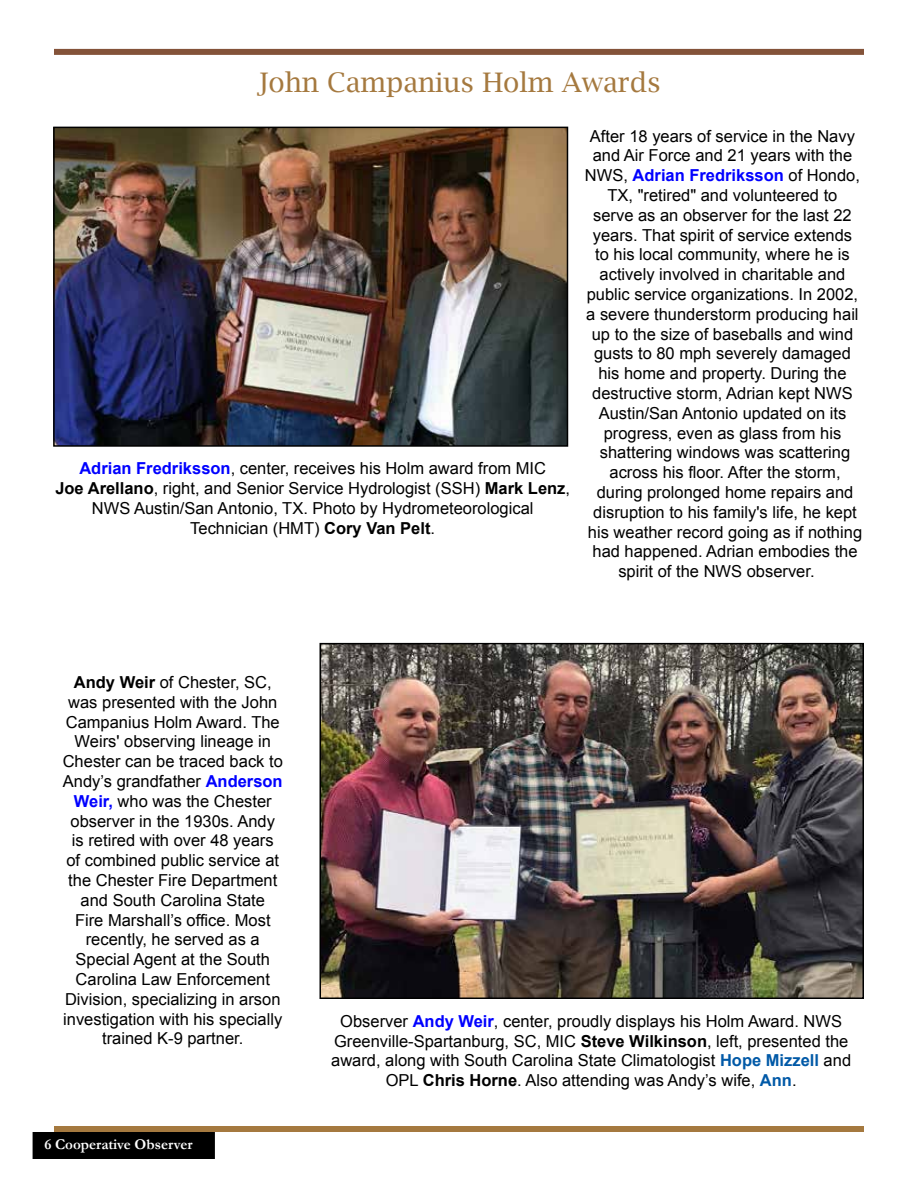
<style>
.page{position:relative;width:918px;height:1188px;background:#fff}
.page>*{position:absolute;margin:0;border:0;box-sizing:border-box;transform-origin:0 0}
.t1{font:27px "Lucida Bright";color:#a5793f}
.t2{font:16.5px/19.8px "Arial";color:#000;text-align:center}
.t3{font:700 16.5px "Arial";color:#00f}
.t4{font:700 15px "Garamond";color:#fff}
.s1{font-weight:400;color:#000}
.s2{font-weight:700;color:#00f}
.s3{font-weight:700}
.s4{font-weight:700;color:#0059a7}
</style>
<div class="page">
<div style="left:33px;top:1133px;width:181px;height:25px;background:#000"></div>
<div style="left:33px;top:1132px;width:182px;height:27px;border:2px solid #000"></div>
<div style="left:54px;top:1126px;width:810px;height:6px;background:#a5793f"></div>
<div style="left:54px;top:49px;width:810px;height:6px;background:#845339"></div>
<img style="left:56px;top:130px;width:509px;height:314px">
<div style="left:53px;top:127px;width:515px;height:320px;border:2px solid #000"></div>
<img style="left:323px;top:646px;width:538px;height:350px">
<div style="left:320px;top:643px;width:544px;height:356px;border:2px solid #000"></div>
<h1 class="t1" style="left:257px;top:67px;width:405px">John Campanius Holm Awards</h1>
<p class="t2" style="left:590px;top:126px;width:267px">After 18 years of service in the Navy</p>
<p class="t2" style="left:593px;top:146px;width:261px">and Air Force and 21 years with the</p>
<p class="t3" style="left:585px;top:164px;width:277px"><span class="s1">NWS,</span> Adrian Fredriksson <span class="s1">of Hondo,</span></p>
<p class="t2" style="left:607px;top:185px;width:231px">TX, "retired" and volunteered to</p>
<p class="t2" style="left:593px;top:205px;width:260px">serve as an observer for the last 22</p>
<p class="t2" style="left:593px;top:225px;width:261px">years. That spirit of service extends</p>
<p class="t2" style="left:595px;top:245px;width:256px">to his local community, where he is</p>
<p class="t2" style="left:600px;top:265px;width:247px">actively involved in charitable and</p>
<p class="t2" style="left:587px;top:284px;width:273px">public service organizations. In 2002,</p>
<p class="t2" style="left:586px;top:304px;width:274px">a severe thunderstorm producing hail</p>
<p class="t2" style="left:592px;top:324px;width:263px">up to the size of baseballs and wind</p>
<p class="t2" style="left:594px;top:344px;width:258px">gusts to 80 mph severely damaged</p>
<p class="t2" style="left:598px;top:364px;width:250px">his home and property. During the</p>
<p class="t2" style="left:592px;top:383px;width:262px">destructive storm, Adrian kept NWS</p>
<p class="t2" style="left:599px;top:403px;width:249px">Austin/San Antonio updated on its</p>
<p class="t2" style="left:604px;top:423px;width:239px">progress, even as glass from his</p>
<p class="t2" style="left:600px;top:443px;width:252px">shattering windows was scattering</p>
<p class="t2" style="left:610px;top:463px;width:233px">across his floor. After the storm,</p>
<p class="t2" style="left:597px;top:482px;width:258px">during prolonged home repairs and</p>
<p class="t2" style="left:593px;top:502px;width:265px">disruption to his family's life, he kept</p>
<p class="t2" style="left:588px;top:522px;width:276px">his weather record going as if nothing</p>
<p class="t2" style="left:593px;top:542px;width:267px">had happened. Adrian embodies the</p>
<p class="t2" style="left:618px;top:562px;width:198px">spirit of the NWS observer.</p>
<p class="t2" style="left:55px;top:459px;width:516px"><span class="s2">Adrian Fredriksson</span>, center, receives his Holm award from MIC<br><span class="s3">Joe Arellano</span>, right, and Senior Service Hydrologist (SSH) <span class="s3">Mark Lenz</span>, NWS Austin/San Antonio, TX. Photo by Hydrometeorological Technician (HMT) <span class="s3">Cory Van Pelt</span>.</p>
<p class="t2" style="left:63px;top:673px;width:222px"><span class="s3">Andy Weir</span> of Chester, SC, was presented with the John<br>Campanius Holm Award. The<br>Weirs' observing lineage in<br>Chester can be traced back to<br>Andy’s grandfather <span class="s2">Anderson<br>Weir,</span> who was the Chester observer in the 1930s. Andy is retired with over 48 years<br>of combined public service at the Chester Fire Department and South Carolina State<br>Fire Marshall’s office. Most recently, he served as a<br>Special Agent at the South<br>Carolina Law Enforcement<br>Division, specializing in arson investigation with his specially trained K-9 partner.</p>
<p class="t4" style="left:44px;top:1134px;width:150px">6 Cooperative Observer</p>
<p class="t2" style="left:331px;top:1011px;width:521px">Observer <span class="s2">Andy Weir</span>, center, proudly displays his Holm Award. NWS Greenville-Spartanburg, SC, MIC <span class="s3">Steve Wilkinson</span>, left, presented the award, along with South Carolina State Climatologist <span class="s4">Hope Mizzell</span> and OPL <span class="s3">Chris Horne</span>. Also attending was Andy’s wife, <span class="s4">Ann</span>.</p>
</div>
